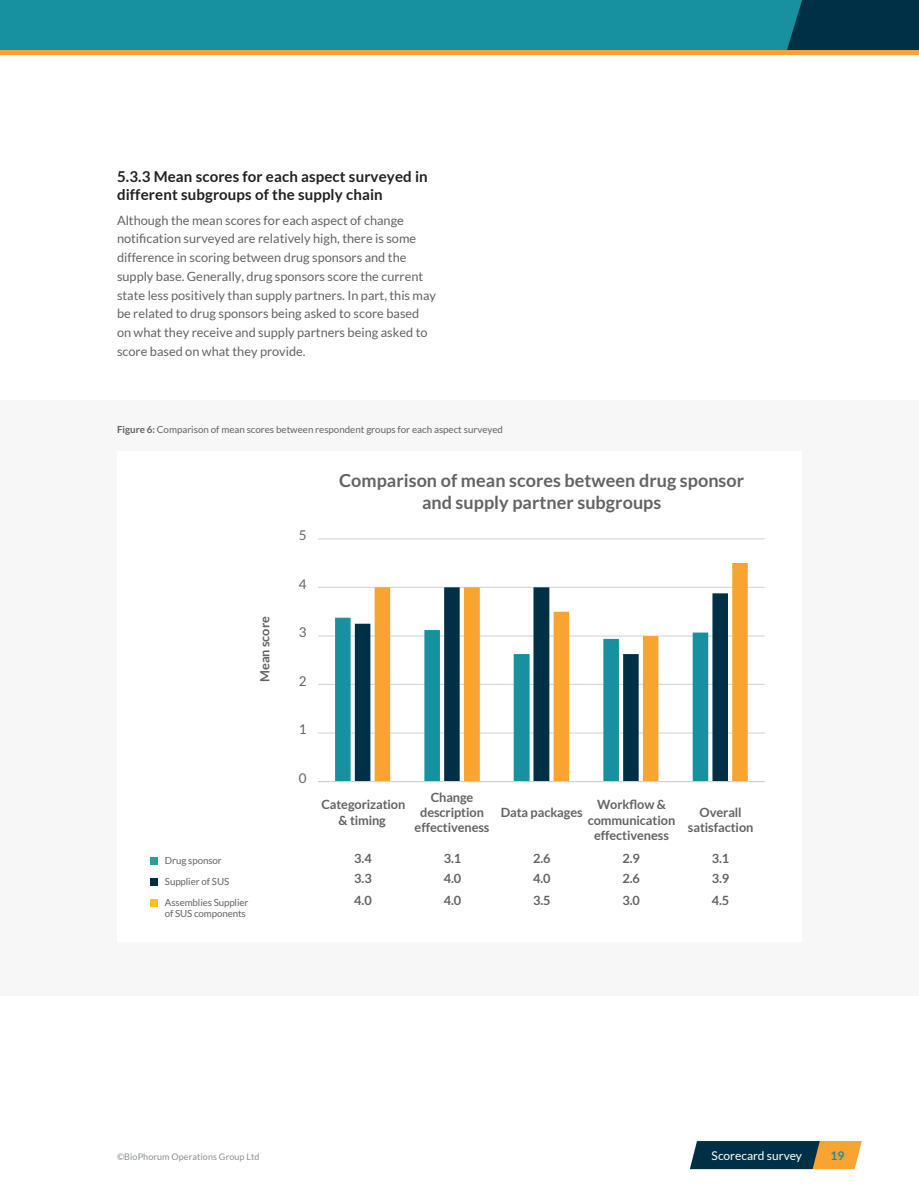
<style>
.page{position:relative;width:919px;height:1187px;background:#fff}
.page>*{position:absolute;margin:0;border:0;box-sizing:border-box;transform-origin:0 0}
.t1{font:700 18px/21.6px "Lato";letter-spacing:.005em;color:#636366;text-align:center}
.t2{font:700 15px/17.2px "Lato";letter-spacing:.01em;color:#231f20}
.t3{font:13.35px "Lato";color:#636366}
.t4{font:12.75px/18.8px "Lato";color:#636366}
.t5{font:700 12.75px/15.3px "Lato";letter-spacing:-.005em;color:#636366;text-align:center}
.t6{font:12px "Lato";color:#fff}
.t7{font:700 12px "Lato";color:#17909f}
.t8{font:9.75px/21px "Lato";color:#636366}
.t9{font:9px "Lato";letter-spacing:.01em;color:#898f95}
.s1{font-weight:700}
</style>
<div class="page">
<svg style="left:690px;top:1141px;width:171px;height:27px;background:#465447"></svg>
<div style="left:0;top:0;width:918px;height:51px;background:#17909f"></div>
<div style="left:787px;top:0;width:131px;height:50px;background:#003045"></div>
<hr style="left:0;top:50px;width:918px;height:4px;background:#f9a431">
<div style="left:0;top:400px;width:918px;height:595px;background:#f7f7f8"></div>
<div style="left:117px;top:451px;width:684px;height:490px;background:#fff"></div>
<hr style="left:318px;top:732px;width:446px;height:1px;background:#cfd1d0">
<hr style="left:318px;top:684px;width:446px;height:1px;background:#cfd1d0">
<hr style="left:318px;top:635px;width:446px;height:1px;background:#cfd1d0">
<hr style="left:318px;top:587px;width:446px;height:1px;background:#cfd1d0">
<hr style="left:318px;top:538px;width:446px;height:1px;background:#cfd1d0">
<svg style="left:335px;top:617px;width:20px;height:164px;background:#49a7b3"></svg>
<svg style="left:355px;top:623px;width:19px;height:158px;fill:#003045"></svg>
<svg style="left:374px;top:563px;width:373px;height:218px"></svg>
<hr style="left:318px;top:781px;width:446px;height:1px;background:#cfd1d0">
<div style="left:150px;top:856px;width:7px;height:8px;background:#2c9c9f"></div>
<div style="left:150px;top:878px;width:7px;height:7px;background:#002e42"></div>
<div style="left:150px;top:899px;width:7px;height:7px;background:#fdbe26"></div>
<p class="t2" style="left:117px;top:168px;width:312px">5.3.3 Mean scores for each aspect surveyed in different subgroups of the supply chain</p>
<p class="t4" style="left:117px;top:210px;width:320px">Although the mean scores for each aspect of change notification surveyed are relatively high, there is some difference in scoring between drug sponsors and the supply base. Generally, drug sponsors score the current state less positively than supply partners. In part, this may be related to drug sponsors being asked to score based on what they receive and supply partners being asked to score based on what they provide.</p>
<p class="t8" style="left:117px;top:419px;width:387px"><span class="s1">Figure 6:</span> Comparison of mean scores between respondent groups for each aspect surveyed</p>
<p class="t5" style="left:257px;top:681px;width:67px;rotate:-90deg">Mean score</p>
<p class="t8" style="left:165px;top:849px;width:85px">Drug sponsor<br>Supplier of SUS<br>Assemblies Supplier</p>
<p class="t8" style="left:165px;top:903px;width:82px">of SUS components</p>
<p class="t3" style="left:299px;top:528px;width:9px">5</p>
<h1 class="t1" style="left:339px;top:469px;width:406px">Comparison of mean scores between drug sponsor and supply partner subgroups</h1>
<p class="t3" style="left:299px;top:576px;width:9px">4</p>
<p class="t3" style="left:299px;top:625px;width:9px">3</p>
<p class="t3" style="left:299px;top:673px;width:9px">2</p>
<p class="t3" style="left:299px;top:722px;width:9px">1</p>
<p class="t3" style="left:299px;top:770px;width:9px">0</p>
<p class="t5" style="left:321px;top:796px;width:85px">Categorization &amp; timing</p>
<p class="t5" style="left:414px;top:789px;width:76px">Change description effectiveness</p>
<p class="t5" style="left:500px;top:804px;width:83px">Data packages</p>
<p class="t5" style="left:587px;top:796px;width:89px">Workflow &amp; communication effectiveness</p>
<p class="t5" style="left:688px;top:804px;width:67px">Overall satisfaction</p>
<p class="t5" style="left:354px;top:850px;width:19px">3.4</p>
<p class="t5" style="left:443px;top:850px;width:19px">3.1</p>
<p class="t5" style="left:533px;top:850px;width:19px">2.6</p>
<p class="t5" style="left:622px;top:850px;width:19px">2.9</p>
<p class="t5" style="left:711px;top:850px;width:19px">3.1</p>
<p class="t5" style="left:354px;top:870px;width:19px">3.3</p>
<p class="t5" style="left:443px;top:870px;width:19px">4.0</p>
<p class="t5" style="left:533px;top:870px;width:19px">4.0</p>
<p class="t5" style="left:622px;top:870px;width:19px">2.6</p>
<p class="t5" style="left:711px;top:870px;width:19px">3.9</p>
<p class="t5" style="left:354px;top:892px;width:19px">4.0</p>
<p class="t5" style="left:443px;top:892px;width:19px">4.0</p>
<p class="t5" style="left:533px;top:892px;width:19px">3.5</p>
<p class="t5" style="left:622px;top:892px;width:19px">3.0</p>
<p class="t5" style="left:711px;top:892px;width:19px">4.5</p>
<p class="t9" style="left:117px;top:1151px;width:144px">©BioPhorum Operations Group Ltd</p>
<p class="t6" style="left:711px;top:1148px;width:92px">Scorecard survey</p>
<p class="t7" style="left:830px;top:1148px;width:15px">19</p>
</div>
